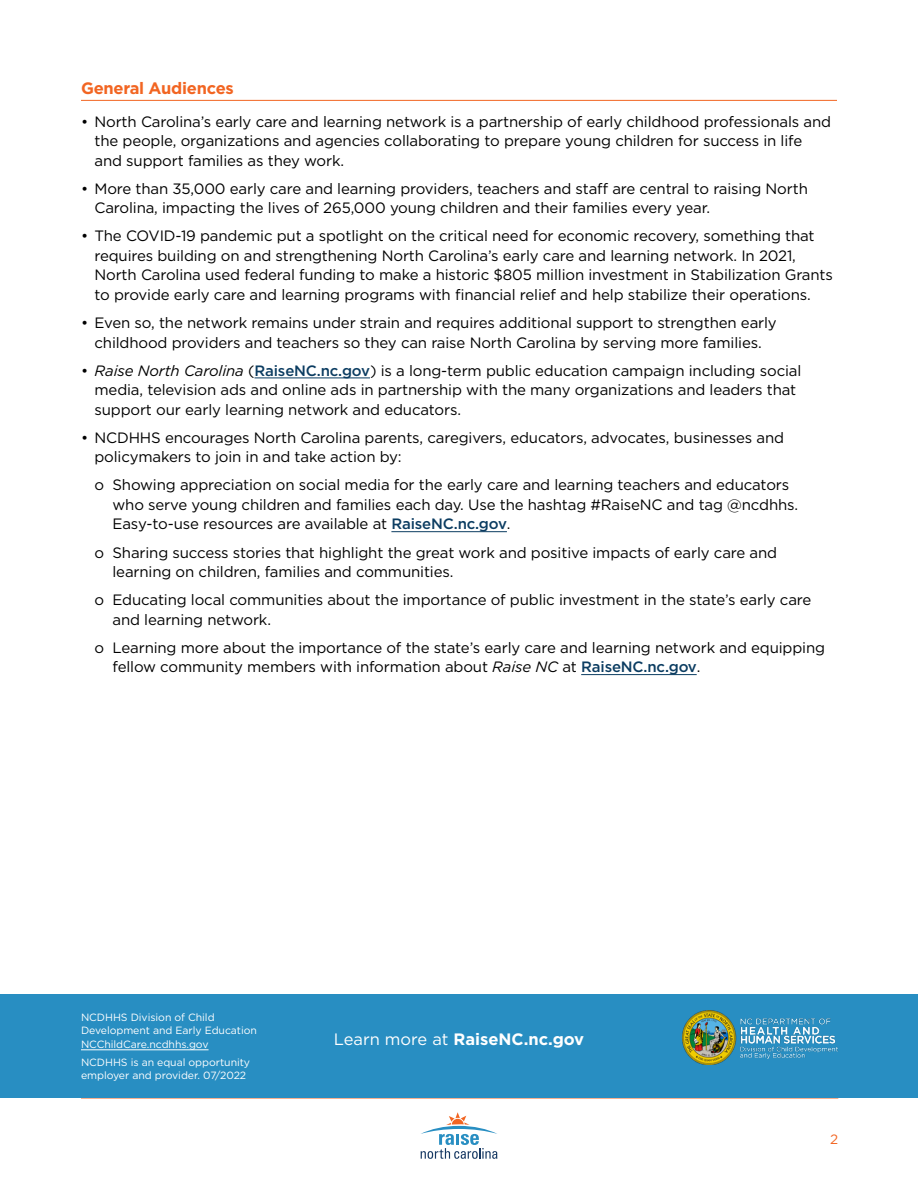
<style>
.page{position:relative;width:918px;height:1188px;background:#fff}
.page>*{position:absolute;margin:0;border:0;box-sizing:border-box;transform-origin:0 0}
.t1{font:700 16.5px "Gotham";color:#fff}
.t2{font:700 16.5px "Gotham";letter-spacing:-.015em;color:#f26522}
.t3{font:15px/19.5px "Gotham";letter-spacing:-.01em;color:#000}
.t4{font:13.5px "Gotham";color:#f26522}
.t5{font:10.5px/13.5px "Gotham";letter-spacing:-.005em;color:#fff}
.s1{font-style:italic}
.s2{font-weight:500;color:#0b3c61}
.s3{font-weight:400}
</style>
<div class="page">
<svg style="left:420px;top:1112px;width:78px;height:47px"></svg>
<hr style="left:81px;top:1098px;width:757px;height:1px;background:#f26522">
<hr style="left:81px;top:100px;width:756px;height:1px;background:#f26522">
<hr style="left:254px;top:378px;width:116px;height:1px;background:#0b3c61">
<hr style="left:391px;top:531px;width:116px;height:1px;background:#0b3c61">
<hr style="left:581px;top:674px;width:116px;height:1px;background:#0b3c61">
<div style="left:0;top:994px;width:918px;height:104px;background:#288ec2"></div>
<img style="left:683px;top:1011px;width:155px;height:53px">
<hr style="left:81px;top:1050px;width:128px;height:1px;background:#fff">
<p class="t2" style="left:81px;top:77px;width:154px">General Audiences</p>
<p class="t3" style="left:94px;top:111px;width:738px;text-indent:-14px">• North Carolina’s early care and learning network is a partnership of early childhood professionals and the people, organizations and agencies collaborating to prepare young children for success in life and support families as they work.</p>
<p class="t3" style="left:95px;top:178px;width:715px;text-indent:-14px">• More than 35,000 early care and learning providers, teachers and staff are central to raising North<br>Carolina, impacting the lives of 265,000 young children and their families every year.</p>
<p class="t3" style="left:95px;top:226px;width:740px;text-indent:-14px">• The COVID-19 pandemic put a spotlight on the critical need for economic recovery, something that requires building on and strengthening North Carolina’s early care and learning network. In 2021, North Carolina used federal funding to make a historic $805 million investment in Stabilization Grants to provide early care and learning programs with financial relief and help stabilize their operations.</p>
<p class="t3" style="left:81px;top:313px;width:697px;text-align:center">• Even so, the network remains under strain and requires additional support to strengthen early childhood providers and teachers so they can raise North Carolina by serving more families.</p>
<p class="t3" style="left:95px;top:360px;width:708px;text-indent:-14px">• <span class="s1">Raise North Carolina</span> (<span class="s2">RaiseNC.nc.gov</span>) is a long-term public education campaign including social media, television ads and online ads in partnership with the many organizations and leaders that support our early learning network and educators.</p>
<p class="t3" style="left:95px;top:427px;width:691px;text-indent:-14px">• NCDHHS encourages North Carolina parents, caregivers, educators, advocates, businesses and policymakers to join in and take action by:</p>
<p class="t3" style="left:113px;top:475px;width:687px;text-indent:-18px">o Showing appreciation on social media for the early care and learning teachers and educators who serve young children and families each day. Use the hashtag #RaiseNC and tag @ncdhhs.<br>Easy-to-use resources are available at <span class="s2">RaiseNC.nc.gov</span>.</p>
<p class="t3" style="left:113px;top:542px;width:666px;text-indent:-18px">o Sharing success stories that highlight the great work and positive impacts of early care and learning on children, families and communities.</p>
<p class="t3" style="left:113px;top:590px;width:700px;text-indent:-18px">o Educating local communities about the importance of public investment in the state’s early care and learning network.</p>
<p class="t3" style="left:113px;top:637px;width:714px;text-indent:-18px">o Learning more about the importance of the state’s early care and learning network and equipping fellow community members with information about <span class="s1">Raise NC</span> at <span class="s2">RaiseNC.nc.gov</span>.</p>
<p class="t5" style="left:81px;top:1010px;width:178px">NCDHHS Division of Child<br>Development and Early Education<br>NCChildCare.ncdhhs.gov</p>
<p class="t5" style="left:81px;top:1055px;width:171px">NCDHHS is an equal opportunity employer and provider. 07/2022</p>
<p class="t1" style="left:334px;top:1028px;width:252px"><span class="s3">Learn more at</span> RaiseNC.nc.gov</p>
<p class="t4" style="left:830px;top:1131px;width:10px">2</p>
</div>
